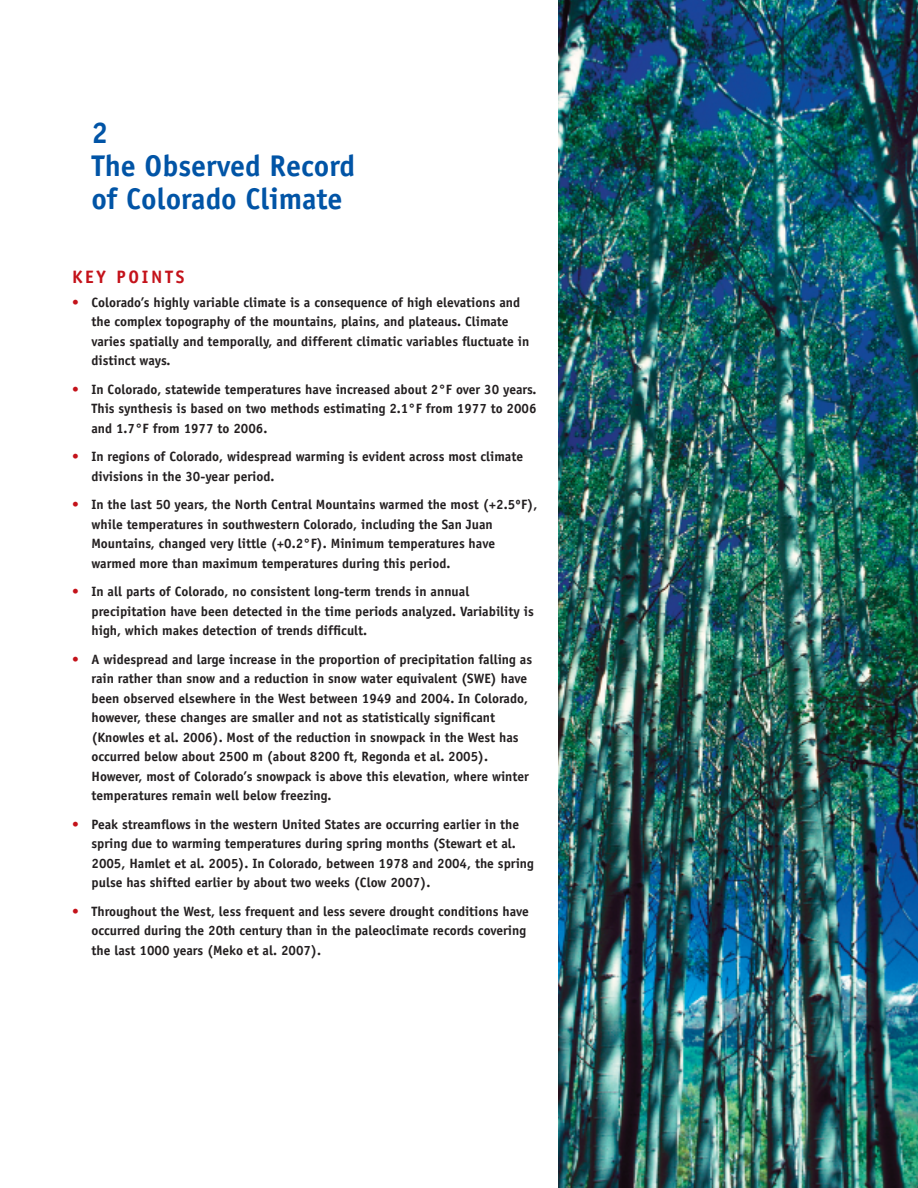
<style>
.page{position:relative;width:918px;height:1188px;background:#fff}
.page>*{position:absolute;margin:0;border:0;box-sizing:border-box;transform-origin:0 0}
.t1{font:700 30px/33px "Officina Sans";color:#0154a6}
.t2{font:700 18px "Officina Sans";letter-spacing:.15em;color:#c4121a}
.t3{font:700 13.5px/19.5px "Officina Sans";color:#231f20}
.s1{color:#c4121a}
</style>
<div class="page">
<img style="left:558px;top:0;width:360px;height:1188px">
<h1 class="t1" style="left:92px;top:116px;width:265px">2<br>The Observed Record of Colorado Climate</h1>
<h2 class="t2" style="left:72px;top:266px;width:114px">KEY POINTS</h2>
<p class="t3" style="left:92px;top:292px;width:439px;text-indent:-20px"><span class="s1">•</span> Colorado’s highly variable climate is a consequence of high elevations and the complex topography of the mountains, plains, and plateaus. Climate varies spatially and temporally, and different climatic variables fluctuate in distinct ways.</p>
<p class="t3" style="left:92px;top:379px;width:447px;text-align:justify;text-indent:-20px"><span class="s1">•</span> In Colorado, statewide temperatures have increased about 2°F over 30 years.<br>This synthesis is based on two methods estimating 2.1°F from 1977 to 2006 and 1.7°F from 1977 to 2006.</p>
<p class="t3" style="left:92px;top:447px;width:433px;text-indent:-20px"><span class="s1">•</span> In regions of Colorado, widespread warming is evident across most climate divisions in the 30-year period.</p>
<p class="t3" style="left:92px;top:495px;width:447px;text-indent:-20px"><span class="s1">•</span> In the last 50 years, the North Central Mountains warmed the most (+2.5ºF), while temperatures in southwestern Colorado, including the San Juan Mountains, changed very little (+0.2°F). Minimum temperatures have warmed more than maximum temperatures during this period.</p>
<p class="t3" style="left:92px;top:582px;width:444px;text-indent:-20px"><span class="s1">•</span> In all parts of Colorado, no consistent long-term trends in annual precipitation have been detected in the time periods analyzed. Variability is high, which makes detection of trends difficult.</p>
<p class="t3" style="left:92px;top:649px;width:442px;text-indent:-20px"><span class="s1">•</span> A widespread and large increase in the proportion of precipitation falling as rain rather than snow and a reduction in snow water equivalent (SWE) have been observed elsewhere in the West between 1949 and 2004. In Colorado, however, these changes are smaller and not as statistically significant (Knowles et al. 2006). Most of the reduction in snowpack in the West has occurred below about 2500 m (about 8200 ft, Regonda et al. 2005).<br>However, most of Colorado’s snowpack is above this elevation, where winter temperatures remain well below freezing.</p>
<p class="t3" style="left:92px;top:814px;width:444px;text-indent:-20px"><span class="s1">•</span> Peak streamflows in the western United States are occurring earlier in the spring due to warming temperatures during spring months (Stewart et al.<br>2005, Hamlet et al. 2005). In Colorado, between 1978 and 2004, the spring pulse has shifted earlier by about two weeks (Clow 2007).</p>
<p class="t3" style="left:92px;top:901px;width:439px;text-indent:-20px"><span class="s1">•</span> Throughout the West, less frequent and less severe drought conditions have occurred during the 20th century than in the paleoclimate records covering the last 1000 years (Meko et al. 2007).</p>
</div>
